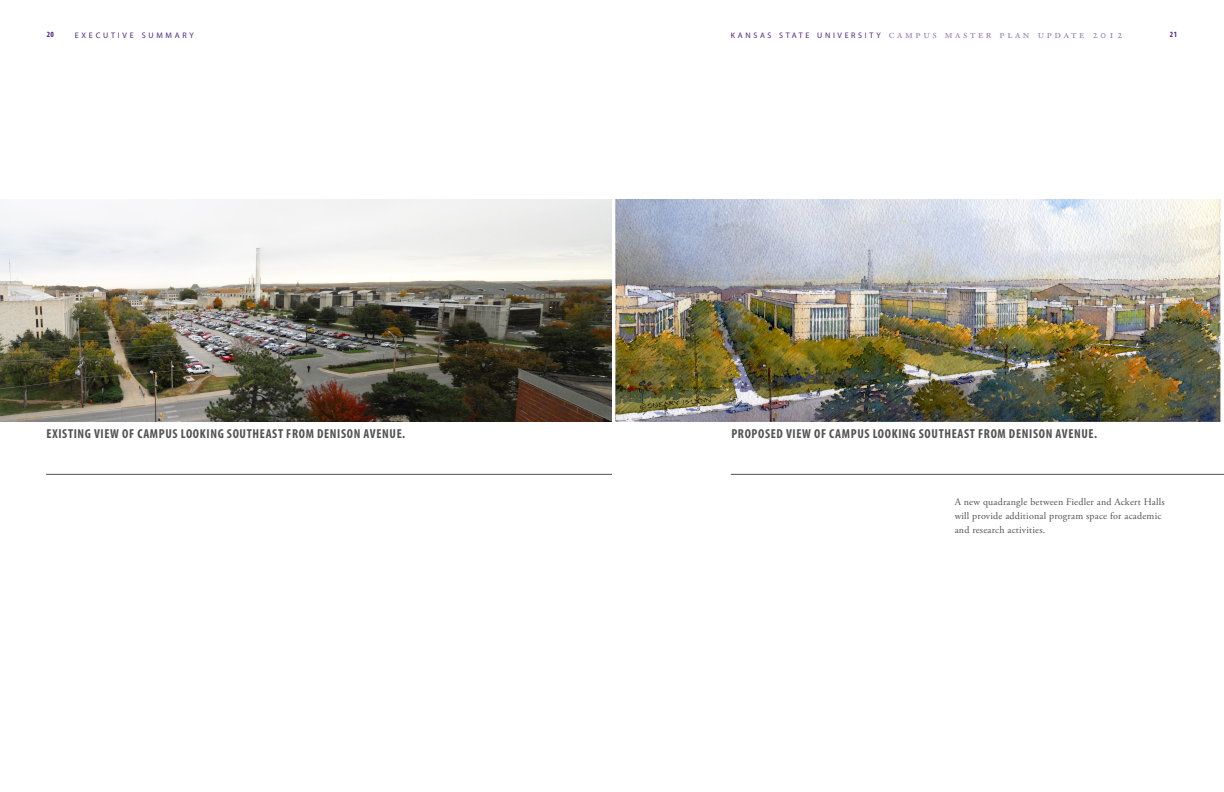
<style>
.page{position:relative;width:1224px;height:792px;background:#fff}
.page>*{position:absolute;margin:0;border:0;box-sizing:border-box;transform-origin:0 0}
.t1{font:700 condensed 13px "Myriad Pro";letter-spacing:.05em;color:#515251}
.t2{font:11.5px "Adobe Garamond Pro";letter-spacing:.23em;color:#927eb4}
.t3{font:10px/14px "Adobe Garamond Pro";letter-spacing:.02em;color:#515251}
.t4{font:8.1px "Myriad Pro";letter-spacing:.345em;color:#4e2582}
.t5{font:700 condensed 8px "Myriad Pro";color:#4e2582}
.s1{font-family:"Myriad Pro";font-size:8.1px;color:#4e2582}
</style>
<div class="page">
<img style="left:0;top:199px;width:1221px;height:222px">
<hr style="left:46px;top:474px;width:566px;height:1px;background:#515251">
<hr style="left:731px;top:474px;width:493px;height:1px;background:#515251">
<p class="t5" style="left:47px;top:30px;width:9px">20</p>
<p class="t4" style="left:75px;top:30px;width:120px">EXECUTIVE SUMMARY</p>
<p class="t2" style="left:731px;top:27px;width:394px"><span class="s1">KANSAS STATE UNIVERSITY</span> campus master plan update 2012</p>
<p class="t5" style="left:1170px;top:30px;width:9px">21</p>
<p class="t1" style="left:47px;top:426px;width:360px">EXISTING VIEW OF CAMPUS LOOKING SOUTHEAST FROM DENISON AVENUE.</p>
<p class="t1" style="left:731px;top:426px;width:367px">PROPOSED VIEW OF CAMPUS LOOKING SOUTHEAST FROM DENISON AVENUE.</p>
<p class="t3" style="left:955px;top:495px;width:212px">A new quadrangle between Fiedler and Ackert Halls will provide additional program space for academic and research activities.</p>
</div>
